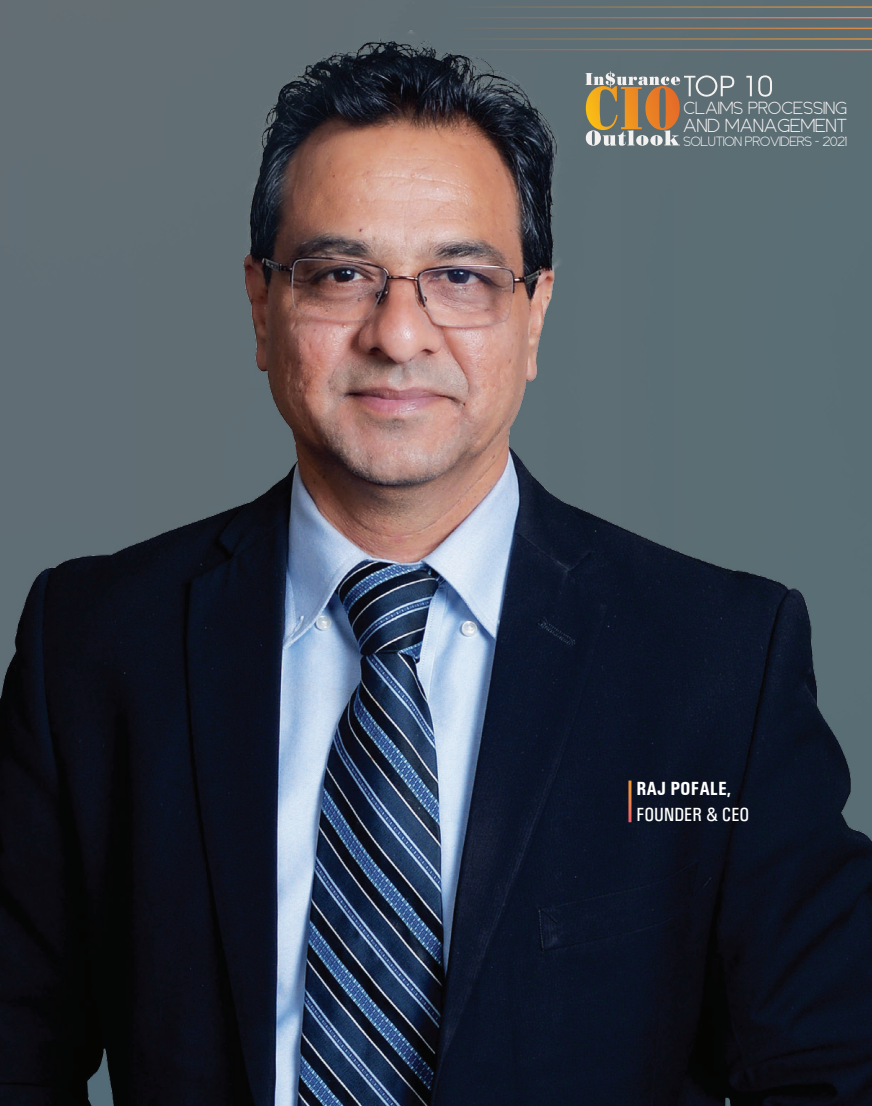
<style>
.page{position:relative;width:872px;height:1106px;background:#fff}
.page>*{position:absolute;margin:0;border:0;box-sizing:border-box;transform-origin:0 0}
.t1{font:19.2px "Sanseriffic";letter-spacing:.02em;color:#f4f1f1}
.t2{font:19.05px "Univers Condensed";color:#fff}
.t3{font:700 condensed 19.05px "Univers";color:#fff}
.t4{font:18px "Sanseriffic";letter-spacing:.02em;color:#f4f1f1}
.t5{font:13.8px "Sanseriffic";color:#f4f1f1}
</style>
<div class="page">
<img style="left:0;top:0;width:872px;height:1106px">
<hr style="left:362px;top:49px;width:510px;height:1px;background:#fff">
<hr style="left:362px;top:38px;width:510px;height:2px;background:#fff">
<hr style="left:362px;top:28px;width:510px;height:1px;background:#fff">
<hr style="left:362px;top:17px;width:510px;height:2px;background:#fff">
<hr style="left:362px;top:6px;width:510px;height:2px;background:#fff">
<svg style="left:0;top:387px;width:345px;height:347px;background:#3e4650"></svg>
<hr style="left:628px;top:780px;width:3px;height:42px;background:#fff">
<svg style="left:585px;top:71px;width:149px;height:75px;background:#8c8573"></svg>
<svg style="left:746px;top:76px;width:6px;height:20px"></svg>
<svg style="left:758px;top:75px;width:14px;height:22px"></svg>
<h3 class="t4" style="left:684px;top:98px;width:164px">CLAIMS PROCESSING</h3>
<h1 class="t1" style="left:684px;top:115px;width:165px">AND MANAGEMENT</h1>
<p class="t5" style="left:684px;top:133px;width:165px">SOLUTION PROVIDERS - 2021</p>
<h2 class="t3" style="left:636px;top:777px;width:96px">RAJ POFALE,</h2>
<h2 class="t2" style="left:636px;top:803px;width:114px">FOUNDER &amp; CEO</h2>
</div>
